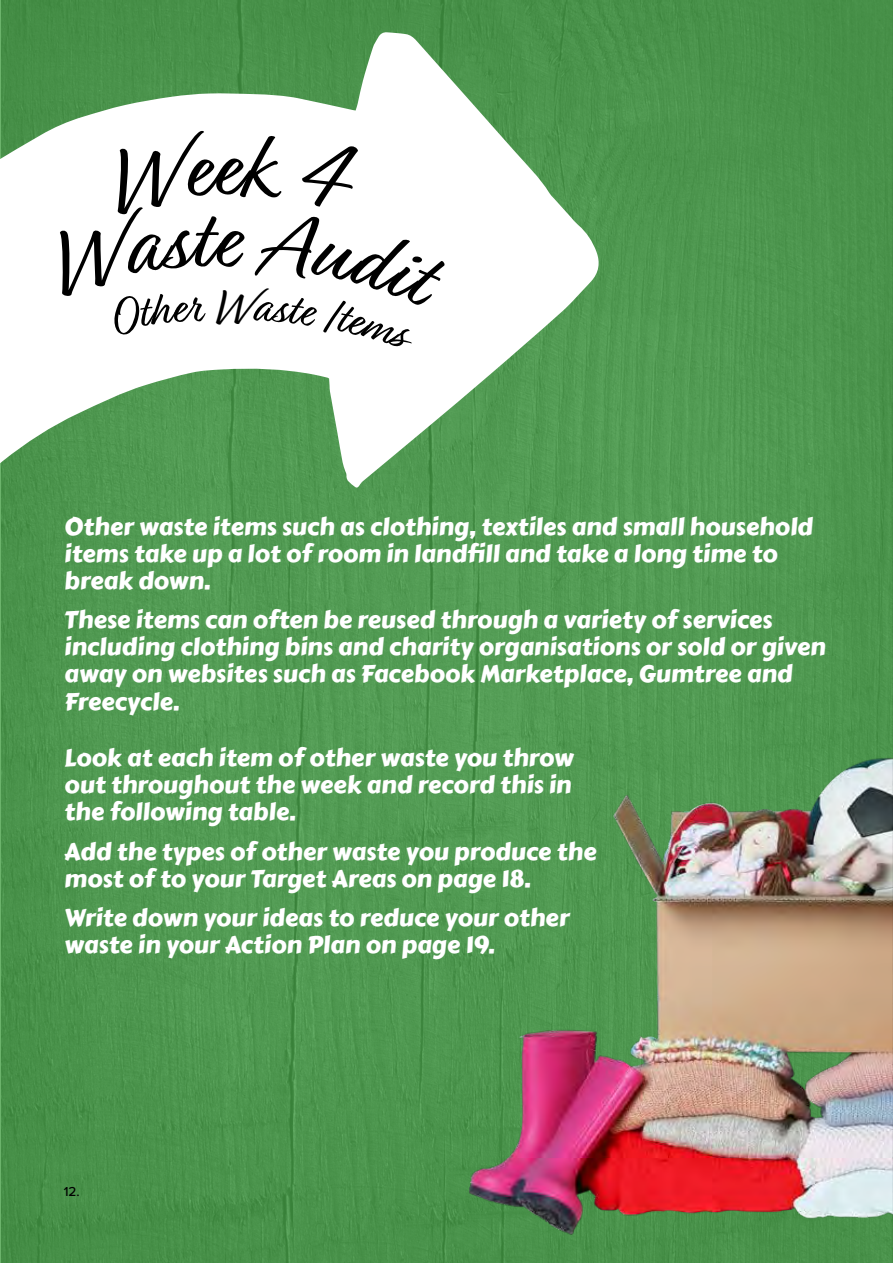
<style>
.page{position:relative;width:893px;height:1263px;background:#4c954e}
.page>*{position:absolute;margin:0;border:0;box-sizing:border-box;transform-origin:0 0}
.t1{font:90px "Relation";color:#000}
.t2{font:24px/27px "Carter One";color:#fff}
.t3{font:500 13.5px "Proxima Nova";color:#000}
</style>
<div class="page">
<svg style="left:0;top:32px;width:600px;height:539px"></svg>
<img style="left:160px;top:605px;width:733px;height:658px">
<div style="left:46px;top:130px;width:402px;height:221px;background:#fff"></div>
<h1 class="t1" style="left:209px;top:189px;width:29px">e</h1>
<p class="t2" style="left:64px;top:513px;width:750px">Other waste items such as clothing, textiles and small household items take up a lot of room in landfill and take a long time to break down.</p>
<p class="t2" style="left:64px;top:607px;width:763px">These items can often be reused through a variety of services including clothing bins and charity organisations or sold or given away on websites such as Facebook Marketplace, Gumtree and Freecycle.</p>
<p class="t2" style="left:64px;top:744px;width:511px;text-align:justify">Look at each item of other waste you throw out throughout the week and record this in the following table.</p>
<p class="t2" style="left:64px;top:838px;width:534px">Add the types of other waste you produce the most of to your Target Areas on page 18.</p>
<p class="t2" style="left:64px;top:905px;width:506px">Write down your ideas to reduce your other waste in your Action Plan on page 19.</p>
<p class="t3" style="left:64px;top:1183px;width:18px">12.</p>
</div>
